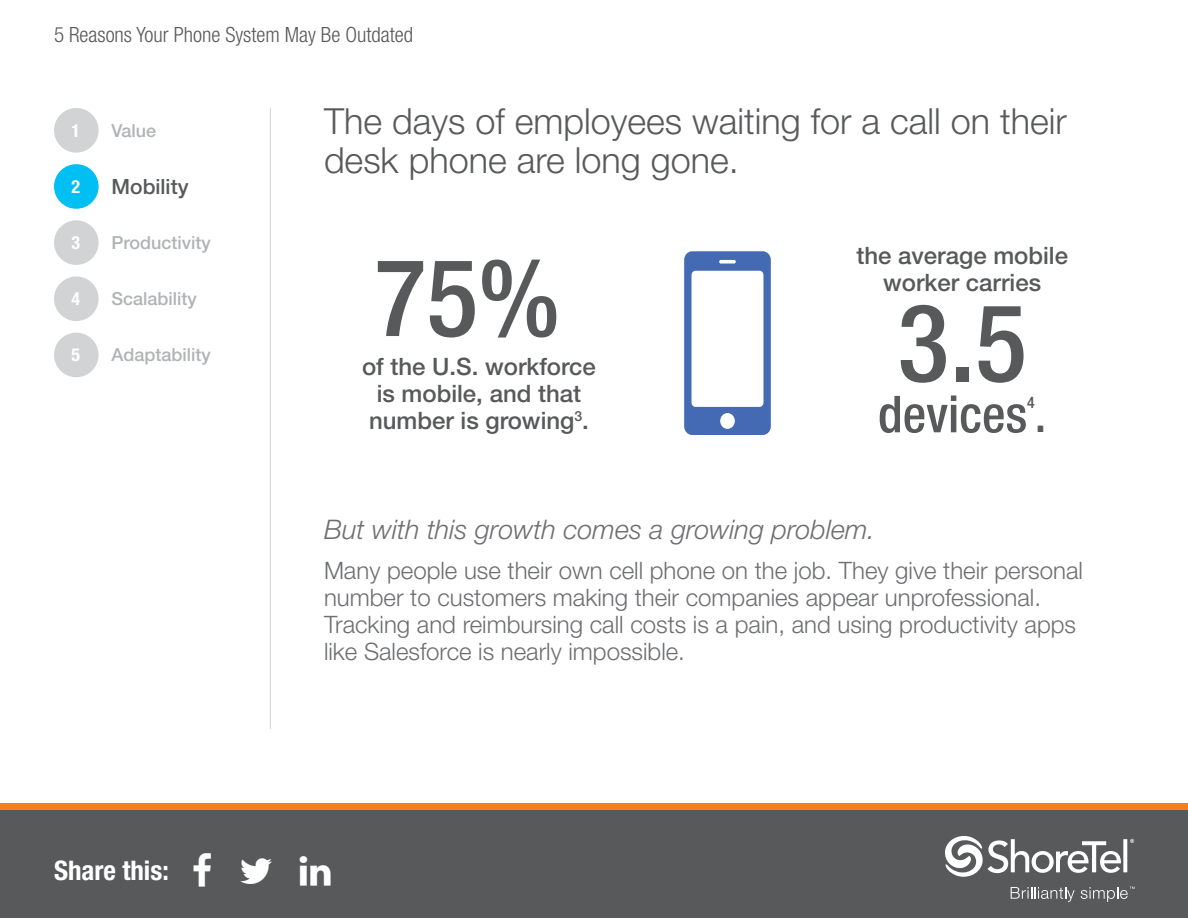
<style>
.page{position:relative;width:1188px;height:918px;background:#fff}
.page>*{position:absolute;margin:0;border:0;box-sizing:border-box;transform-origin:0 0}
.t1{font:500 condensed 108px "Helvetica Neue LT Std";color:#58595b}
.t2{font:500 condensed 51px "Helvetica Neue LT Std";color:#58595b}
.t3{font:300 36px/39px "Helvetica Neue LT Std";color:#58595b}
.t4{font:italic 300 27px "Helvetica Neue LT Std";color:#6d6e71}
.t5{font:700 condensed 27px "Helvetica Neue LT Std";color:#fff}
.t6{font:300 24px/27px "Helvetica Neue LT Std";color:#6d6e71}
.t7{font:500 24px/27px "Helvetica Neue LT Std";color:#58595b;text-align:center}
.t8{font:300 condensed 21px "Helvetica Neue LT Std";color:#58585b}
.t9{font:500 21px "Helvetica Neue LT Std";color:#58595b}
.t10{font:500 18px "Helvetica Neue LT Std";color:#b1b4b6}
.t11{font:700 condensed 18px "Helvetica Neue LT Std";color:#fff}
.t12{font:500 condensed 15.75px "Helvetica Neue LT Std";color:#58595b}
.s1{font-size:48px}
</style>
<div class="page">
<div style="left:0;top:810px;width:1188px;height:108px;background:#58595b"></div>
<div style="left:0;top:803px;width:1188px;height:7px;background:#f57e20"></div>
<hr style="left:270px;top:108px;width:1px;height:621px;background:#d1d3d4">
<svg style="left:945px;top:836px;width:189px;height:41px"></svg>
<svg style="left:1011px;top:887px;width:64px;height:15px"></svg>
<svg style="left:1081px;top:887px;width:54px;height:15px"></svg>
<div style="left:54px;top:108px;width:45px;height:45px;background:#d1d3d4;border-radius:50%"></div>
<div style="left:54px;top:164px;width:45px;height:45px;background:#00c0f3;border-radius:50%"></div>
<div style="left:54px;top:220px;width:45px;height:45px;background:#d1d3d4;border-radius:50%"></div>
<div style="left:54px;top:276px;width:45px;height:45px;background:#d1d3d4;border-radius:50%"></div>
<div style="left:54px;top:333px;width:45px;height:44px;background:#d1d3d4;border-radius:50%"></div>
<svg style="left:684px;top:251px;width:87px;height:184px"></svg>
<p class="t8" style="left:54px;top:23px;width:361px">5 Reasons Your Phone System May Be Outdated</p>
<p class="t11" style="left:71px;top:119px;width:10px">1</p>
<p class="t11" style="left:71px;top:176px;width:10px">2</p>
<p class="t11" style="left:71px;top:232px;width:10px">3</p>
<p class="t11" style="left:71px;top:288px;width:10px">4</p>
<p class="t11" style="left:71px;top:344px;width:10px">5</p>
<p class="t10" style="left:112px;top:120px;width:46px">Value</p>
<p class="t9" style="left:112px;top:174px;width:79px">Mobility</p>
<p class="t10" style="left:112px;top:232px;width:101px">Productivity</p>
<p class="t10" style="left:112px;top:288px;width:87px">Scalability</p>
<p class="t10" style="left:112px;top:344px;width:101px">Adaptability</p>
<p class="t5" style="left:54px;top:854px;width:116px">Share this:</p>
<h3 class="t3" style="left:324px;top:101px;width:744px">The days of employees waiting for a call on their desk phone are long gone.</h3>
<h1 class="t1" style="left:375px;top:233px;width:187px">75%</h1>
<p class="t7" style="left:362px;top:353px;width:235px">of the U.S. workforce is mobile, and that number is growing<sup>3</sup>.</p>
<p class="t7" style="left:856px;top:242px;width:213px">the average mobile worker carries</p>
<h1 class="t1" style="left:897px;top:279px;width:131px">3.5</h1>
<h2 class="t2" style="left:878px;top:384px;width:170px">devices <span class="s1">.</span></h2>
<p class="t12" style="left:1027px;top:393px;width:9px">4</p>
<p class="t4" style="left:324px;top:513px;width:553px">But with this growth comes a growing problem.</p>
<p class="t6" style="left:324px;top:557px;width:760px">Many people use their own cell phone on the job. They give their personal number to customers making their companies appear unprofessional.<br>Tracking and reimbursing call costs is a pain, and using productivity apps like Salesforce is nearly impossible.</p>
</div>
